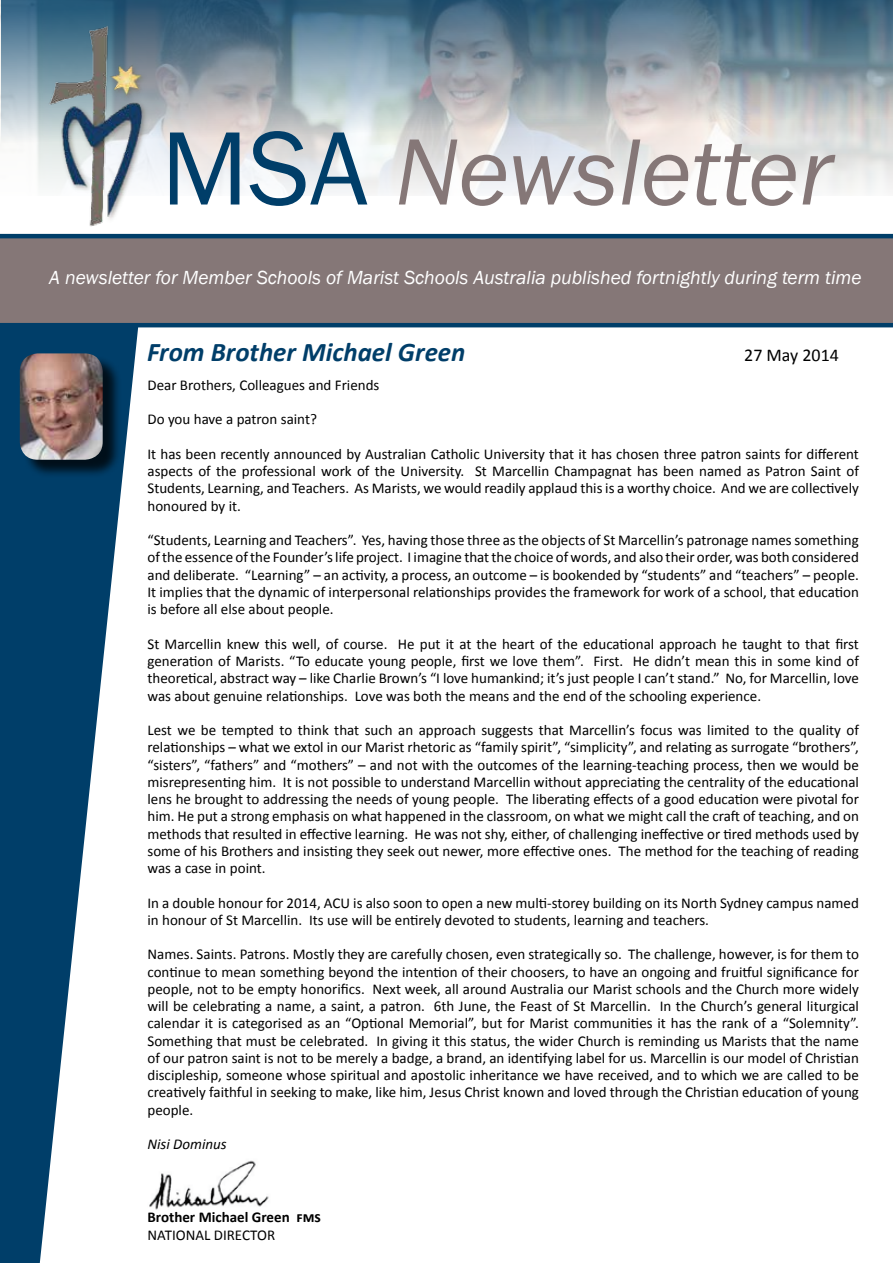
<style>
.page{position:relative;width:893px;height:1263px;background:#fff}
.page>*{position:absolute;margin:0;border:0;box-sizing:border-box;transform-origin:0 0}
.t1{font:italic 97.5px "Franklin Gothic";color:#857777}
.t2{font:italic 700 27px "Calibri";color:#003e69}
.t3{font:italic 19.5px "Franklin Gothic";color:#fff}
.t4{font:18px "Calibri";color:#000}
.t5{font:15px/17.2px "Calibri";color:#000;text-align:justify}
.t6{font:700 15px "Calibri";color:#000}
.t7{font:italic 15px "Calibri";color:#000}
.s1{font-style:normal;font-size:108px;color:#003e69}
</style>
<div class="page">
<svg style="left:1px;top:0;width:892px;height:234px"></svg>
<img style="left:43px;top:20px;width:108px;height:211px">
<svg style="left:0;top:327px;width:141px;height:936px;fill:#003e69"></svg>
<div style="left:22px;top:356px;width:99px;height:122px;background:#000;opacity:.75"></div>
<img style="left:20px;top:353px;width:83px;height:107px">
<svg style="left:0;top:234px;width:893px;height:93px;background:#787175"></svg>
<img style="left:149px;top:1160px;width:120px;height:50px">
<h1 class="t1" style="left:161px;top:111px;width:673px"><span class="s1">MSA</span> Newsletter</h1>
<h3 class="t3" style="left:49px;top:265px;width:814px">A newsletter for Member Schools of Marist Schools Australia published fortnightly during term time</h3>
<h2 class="t2" style="left:147px;top:335px;width:320px">From Brother Michael Green</h2>
<p class="t4" style="left:744px;top:343px;width:96px">27 May 2014</p>
<p class="t5" style="left:147px;top:376px;width:233px">Dear Brothers, Colleagues and Friends</p>
<p class="t5" style="left:147px;top:411px;width:171px">Do you have a patron saint?</p>
<p class="t5" style="left:147px;top:445px;width:713px">It has been recently announced by Australian Catholic University that it has chosen three patron saints for different aspects of the professional work of the University. St Marcellin Champagnat has been named as Patron Saint of Students, Learning, and Teachers. As Marists, we would readily applaud this is a worthy choice. And we are collectively honoured by it.</p>
<p class="t5" style="left:147px;top:532px;width:713px">“Students, Learning and Teachers”. Yes, having those three as the objects of St Marcellin’s patronage names something of the essence of the Founder’s life project. I imagine that the choice of words, and also their order, was both considered and deliberate. “Learning” – an activity, a process, an outcome – is bookended by “students” and “teachers” – people.<br>It implies that the dynamic of interpersonal relationships provides the framework for work of a school, that education is before all else about people.</p>
<p class="t5" style="left:147px;top:635px;width:713px">St Marcellin knew this well, of course. He put it at the heart of the educational approach he taught to that first generation of Marists. “To educate young people, first we love them”. First. He didn’t mean this in some kind of theoretical, abstract way – like Charlie Brown’s “I love humankind; it’s just people I can’t stand.” No, for Marcellin, love was about genuine relationships. Love was both the means and the end of the schooling experience.</p>
<p class="t5" style="left:147px;top:721px;width:713px">Lest we be tempted to think that such an approach suggests that Marcellin’s focus was limited to the quality of relationships – what we extol in our Marist rhetoric as “family spirit”, “simplicity”, and relating as surrogate “brothers”, “sisters”, “fathers” and “mothers” – and not with the outcomes of the learning-teaching process, then we would be misrepresenting him. It is not possible to understand Marcellin without appreciating the centrality of the educational lens he brought to addressing the needs of young people. The liberating effects of a good education were pivotal for him. He put a strong emphasis on what happened in the classroom, on what we might call the craft of teaching, and on methods that resulted in effective learning. He was not shy, either, of challenging ineffective or tired methods used by some of his Brothers and insisting they seek out newer, more effective ones. The method for the teaching of reading was a case in point.</p>
<p class="t5" style="left:147px;top:894px;width:713px">In a double honour for 2014, ACU is also soon to open a new multi-storey building on its North Sydney campus named in honour of St Marcellin. Its use will be entirely devoted to students, learning and teachers.</p>
<p class="t5" style="left:147px;top:946px;width:713px">Names. Saints. Patrons. Mostly they are carefully chosen, even strategically so. The challenge, however, is for them to continue to mean something beyond the intention of their choosers, to have an ongoing and fruitful significance for people, not to be empty honorifics. Next week, all around Australia our Marist schools and the Church more widely will be celebrating a name, a saint, a patron. 6th June, the Feast of St Marcellin. In the Church’s general liturgical calendar it is categorised as an “Optional Memorial”, but for Marist communities it has the rank of a “Solemnity”.<br>Something that must be celebrated. In giving it this status, the wider Church is reminding us Marists that the name of our patron saint is not to be merely a badge, a brand, an identifying label for us. Marcellin is our model of Christian discipleship, someone whose spiritual and apostolic inheritance we have received, and to which we are called to be creatively faithful in seeking to make, like him, Jesus Christ known and loved through the Christian education of young people.</p>
<p class="t7" style="left:147px;top:1134px;width:81px">Nisi Dominus</p>
<p class="t6" style="left:148px;top:1207px;width:175px">Brother Michael Green fms</p>
<p class="t5" style="left:148px;top:1226px;width:129px">NATIONAL DIRECTOR</p>
</div>
